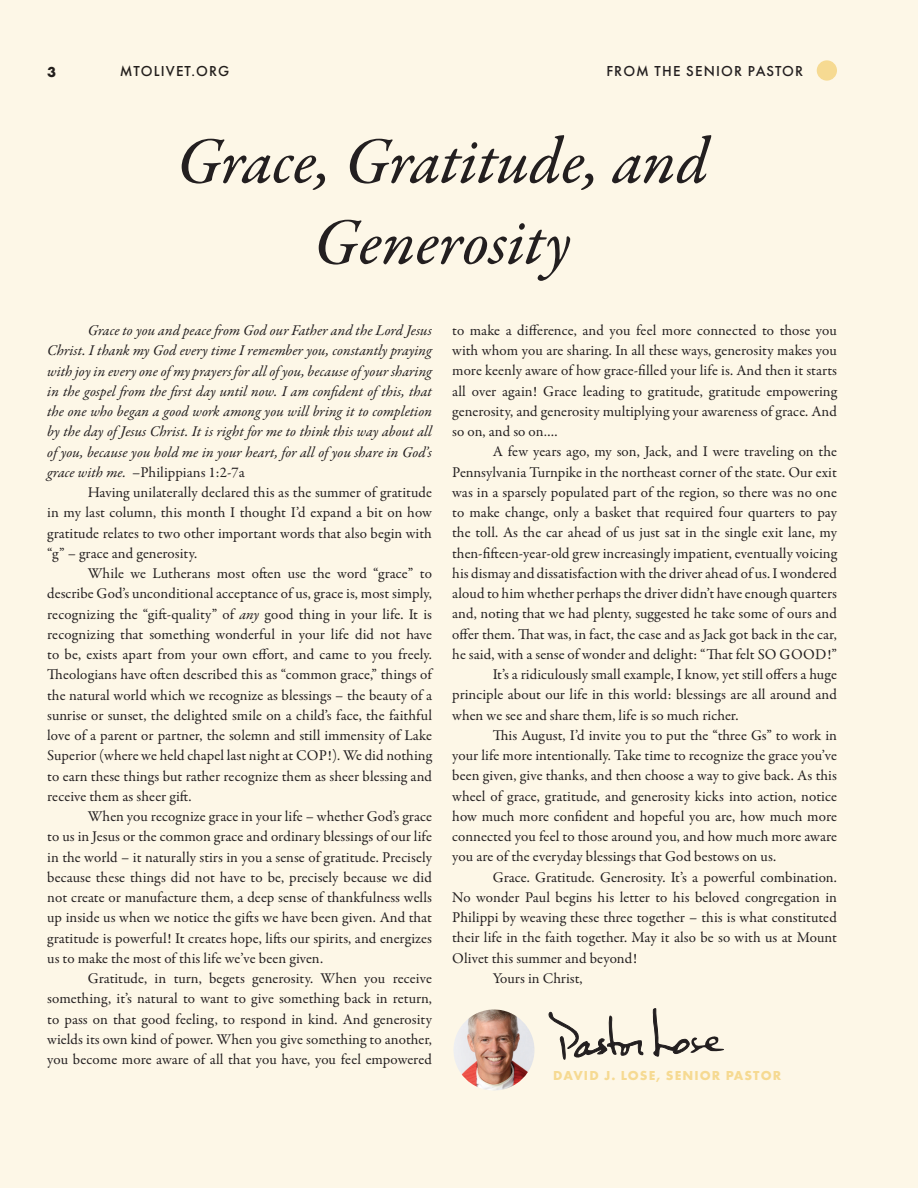
<style>
.page{position:relative;width:918px;height:1188px;background:#fdf7e7}
.page>*{position:absolute;margin:0;border:0;box-sizing:border-box;transform-origin:0 0}
.t1{font:66px/81px "Garamond Premr Pro Med It";letter-spacing:-.005em;color:#231f20;text-align:center}
.t2{font:15px/20.2px "Garamond Premr Pro";letter-spacing:.005em;color:#231f20;text-align:justify}
.t3{font:italic 15px/20.2px "Garamond Premr Pro";letter-spacing:.005em;color:#231f20;text-align:justify}
.t4{font:500 15px "Futura PT";letter-spacing:.075em;color:#231f20}
.t5{font:700 15px "Futura PT";color:#231f20}
.t6{font:700 13.5px "Futura PT";letter-spacing:.085em;color:#f6da92}
.s1{font-style:normal}
.s2{font-style:italic}
</style>
<div class="page">
<div style="left:817px;top:60px;width:20px;height:21px;background:#f6da92;border-radius:50%"></div>
<img style="left:453px;top:1010px;width:81px;height:80px;border-radius:40px">
<svg style="left:549px;top:1011px;width:95px;height:49px"></svg>
<svg style="left:652px;top:1008px;width:72px;height:49px"></svg>
<p class="t5" style="left:47px;top:62px;width:10px">3</p>
<p class="t4" style="left:120px;top:62px;width:111px">MTOLIVET.ORG</p>
<p class="t4" style="left:606px;top:62px;width:198px">FROM THE SENIOR PASTOR</p>
<p class="t1" style="left:176px;top:125px;width:534px">Grace, Gratitude, and<br>Generosity</p>
<p class="t3" style="left:47px;top:321px;width:386px;text-indent:40px">Grace to you and peace from God our Father and the Lord Jesus Christ. I thank my God every time I remember you, constantly praying with joy in every one of my prayers for all of you, because of your sharing in the gospel from the first day until now. I am confident of this, that the one who began a good work among you will bring it to completion by the day of Jesus Christ. It is right for me to think this way about all of you, because you hold me in your heart, for all of you share in God’s grace with me. <span class="s1">–Philippians 1:2-7a</span></p>
<p class="t2" style="left:47px;top:483px;width:386px;text-indent:40px">Having unilaterally declared this as the summer of gratitude in my last column, this month I thought I’d expand a bit on how gratitude relates to two other important words that also begin with “g” – grace and generosity.</p>
<p class="t2" style="left:47px;top:564px;width:386px;text-indent:40px">While we Lutherans most often use the word “grace” to describe God’s unconditional acceptance of us, grace is, most simply, recognizing the “gift-quality” of <span class="s2">any</span> good thing in your life. It is recognizing that something wonderful in your life did not have to be, exists apart from your own effort, and came to you freely.<br>Theologians have often described this as “common grace,” things of the natural world which we recognize as blessings – the beauty of a sunrise or sunset, the delighted smile on a child’s face, the faithful love of a parent or partner, the solemn and still immensity of Lake Superior (where we held chapel last night at COP!). We did nothing to earn these things but rather recognize them as sheer blessing and receive them as sheer gift.</p>
<p class="t2" style="left:47px;top:807px;width:386px;text-indent:40px">When you recognize grace in your life – whether God’s grace to us in Jesus or the common grace and ordinary blessings of our life in the world – it naturally stirs in you a sense of gratitude. Precisely because these things did not have to be, precisely because we did not create or manufacture them, a deep sense of thankfulness wells up inside us when we notice the gifts we have been given. And that gratitude is powerful! It creates hope, lifts our spirits, and energizes us to make the most of this life we’ve been given.</p>
<p class="t2" style="left:47px;top:969px;width:386px;text-indent:40px">Gratitude, in turn, begets generosity. When you receive something, it’s natural to want to give something back in return, to pass on that good feeling, to respond in kind. And generosity wields its own kind of power. When you give something to another, you become more aware of all that you have, you feel empowered</p>
<p class="t2" style="left:452px;top:320px;width:386px">to make a difference, and you feel more connected to those you with whom you are sharing. In all these ways, generosity makes you more keenly aware of how grace-filled your life is. And then it starts all over again! Grace leading to gratitude, gratitude empowering generosity, and generosity multiplying your awareness of grace. And so on, and so on….</p>
<p class="t2" style="left:452px;top:442px;width:386px;text-indent:40px">A few years ago, my son, Jack, and I were traveling on the Pennsylvania Turnpike in the northeast corner of the state. Our exit was in a sparsely populated part of the region, so there was no one to make change, only a basket that required four quarters to pay the toll. As the car ahead of us just sat in the single exit lane, my then-fifteen-year-old grew increasingly impatient, eventually voicing his dismay and dissatisfaction with the driver ahead of us. I wondered aloud to him whether perhaps the driver didn’t have enough quarters and, noting that we had plenty, suggested he take some of ours and offer them. That was, in fact, the case and as Jack got back in the car, he said, with a sense of wonder and delight: “That felt SO GOOD!”</p>
<p class="t2" style="left:452px;top:665px;width:386px;text-indent:40px">It’s a ridiculously small example, I know, yet still offers a huge principle about our life in this world: blessings are all around and when we see and share them, life is so much richer.</p>
<p class="t2" style="left:452px;top:725px;width:386px;text-indent:40px">This August, I’d invite you to put the “three Gs” to work in your life more intentionally. Take time to recognize the grace you’ve been given, give thanks, and then choose a way to give back. As this wheel of grace, gratitude, and generosity kicks into action, notice how much more confident and hopeful you are, how much more connected you feel to those around you, and how much more aware you are of the everyday blessings that God bestows on us.</p>
<p class="t2" style="left:452px;top:867px;width:386px;text-indent:40px">Grace. Gratitude. Generosity. It’s a powerful combination.<br>No wonder Paul begins his letter to his beloved congregation in Philippi by weaving these three together – this is what constituted their life in the faith together. May it also be so with us at Mount Olivet this summer and beyond!</p>
<p class="t2" style="left:493px;top:968px;width:91px">Yours in Christ,</p>
<p class="t6" style="left:553px;top:1067px;width:230px">DAVID J. LOSE, SENIOR PASTOR</p>
</div>
